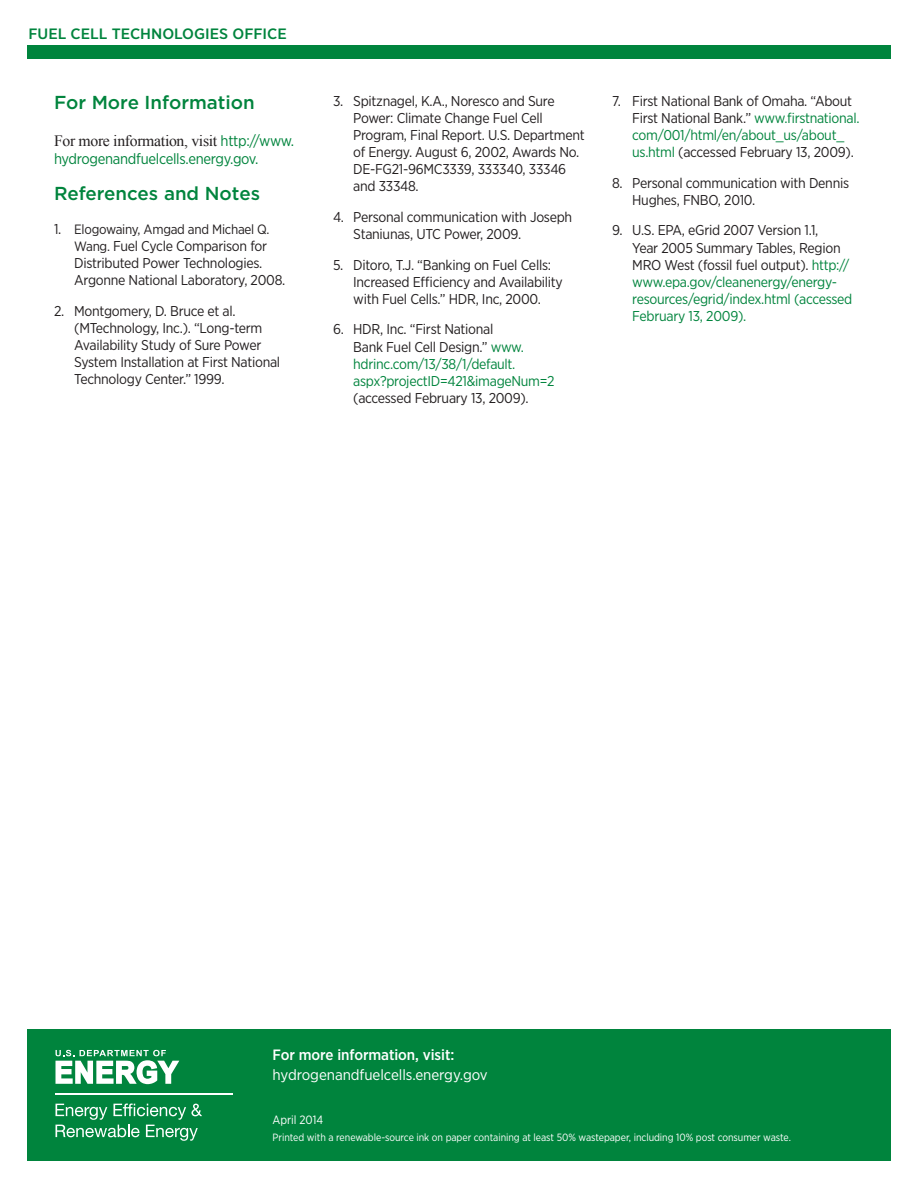
<style>
.page{position:relative;width:918px;height:1188px;background:#fff}
.page>*{position:absolute;margin:0;border:0;box-sizing:border-box;transform-origin:0 0}
.subhead_1{font:500 18.75px "Gotham";color:#00843d}
.Links_and_E-mails{font:15.75px "Times New Roman";letter-spacing:-.02em;color:#231f20}
.Links_and_E-mails-2{font:15px "Gotham Narrow";letter-spacing:-.02em;color:#00843d}
.t1{font:15px "Gotham Narrow";letter-spacing:-.005em;color:#fff}
.program_name_page_2{font:500 15px "Gotham Narrow";color:#00843d;scale:1.1 1}
.t2{font:500 15px "Gotham Narrow";letter-spacing:-.005em;color:#fff}
.footnotes{font:14.25px/17.1px "Gotham Narrow";letter-spacing:-.02em;color:#231f20}
.footnotes-2{font:14.25px/17.1px "Gotham Narrow";letter-spacing:-.02em;color:#00843d}
.footnotes-3{font:13.5px "Gotham Narrow";letter-spacing:-.02em;color:#231f20}
.t3{font:12px "Gotham Narrow";letter-spacing:-.005em;color:#fff}
.t4{font:10.5px "Gotham Narrow";letter-spacing:-.005em;color:#fff}
.s1{font-family:"Gotham Narrow";font-size:15px;color:#00843d}
.s2{font-size:14.25px}
.s3{font-size:13.5px}
.s4{color:#00843d}
.s5{color:#231f20}
</style>
<div class="page">
<div style="left:27px;top:45px;width:864px;height:13px;background:#00843d"></div>
<div style="left:27px;top:1029px;width:864px;height:132px;background:#00843d"></div>
<svg style="left:56px;top:1050px;width:123px;height:34px"></svg>
<hr style="left:56px;top:1093px;width:177px;height:1px;background:#fff">
<svg style="left:56px;top:1104px;width:146px;height:37px"></svg>
<p class="program_name_page_2" style="left:28px;top:24px;width:236px">FUEL CELL TECHNOLOGIES OFFICE</p>
<p class="subhead_1" style="left:54px;top:91px;width:202px">For More Information</p>
<p class="Links_and_E-mails" style="left:54px;top:130px;width:242px">For more information, visit <span class="s1">http://www.</span></p>
<p class="Links_and_E-mails-2" style="left:54px;top:150px;width:206px">hydrogenandfuelcells.energy.gov.</p>
<p class="subhead_1" style="left:54px;top:181px;width:208px">References and Notes</p>
<p class="footnotes-3" style="left:54px;top:221px;width:217px"><span class="s2">1.</span> Elogowainy, Amgad and Michael Q.</p>
<p class="footnotes" style="left:74px;top:237px;width:213px"><span class="s3">Wang.</span> Fuel Cycle Comparison for<br>Distributed Power Technologies.<br>Argonne National Laboratory, 2008.</p>
<p class="footnotes" style="left:74px;top:302px;width:208px;text-indent:-20px">2. Montgomery, D. Bruce et al. (MTechnology, Inc.). “Long-term<br>Availability Study of Sure Power<br>System Installation at First National<br>Technology Center.” 1999.</p>
<p class="footnotes" style="left:353px;top:92px;width:233px;text-indent:-20px">3. Spitznagel, K.A., Noresco and Sure<br>Power: Climate Change Fuel Cell<br>Program, Final Report. U.S. Department of Energy. August 6, 2002, Awards No.<br>DE-FG21-96MC3339, 333340, 33346 and 33348.</p>
<p class="footnotes" style="left:353px;top:208px;width:221px;text-indent:-20px">4. Personal communication with Joseph<br>Staniunas, UTC Power, 2009.</p>
<p class="footnotes" style="left:353px;top:256px;width:211px;text-indent:-20px">5. Ditoro, T.J. “Banking on Fuel Cells:<br>Increased Efficiency and Availability with Fuel Cells.” HDR, Inc, 2000.</p>
<p class="footnotes" style="left:353px;top:321px;width:203px;text-indent:-20px">6. HDR, Inc. “First National<br>Bank Fuel Cell Design.” <span class="s4">www. hdrinc.com/13/38/1/default. aspx?projectID=421&amp;imageNum=2 </span>(accessed February 13, 2009).</p>
<p class="footnotes" style="left:632px;top:92px;width:229px;text-indent:-20px">7. First National Bank of Omaha. “About First National Bank.” <span class="s4">www.firstnational. com/001/html/en/about_us/about_ us.html</span> (accessed February 13, 2009).</p>
<p class="footnotes" style="left:632px;top:174px;width:218px;text-indent:-20px">8. Personal communication with Dennis<br>Hughes, FNBO, 2010.</p>
<p class="footnotes-2" style="left:632px;top:222px;width:222px;text-indent:-20px"><span class="s5">9. U.S. EPA, eGrid 2007 Version 1.1,<br>Year 2005 Summary Tables, Region MRO West (fossil fuel output).</span> http:// www.epa.gov/cleanenergy/energy&shy;resources/egrid/index.html (accessed February 13, 2009).</p>
<p class="t2" style="left:273px;top:1045px;width:183px">For more information, visit:</p>
<p class="t1" style="left:273px;top:1065px;width:217px">hydrogenandfuelcells.energy.gov</p>
<p class="t3" style="left:273px;top:1113px;width:52px">April 2014</p>
<p class="t4" style="left:273px;top:1131px;width:520px">Printed with a renewable-source ink on paper containing at least 50% wastepaper, including 10% post consumer waste.</p>
</div>
